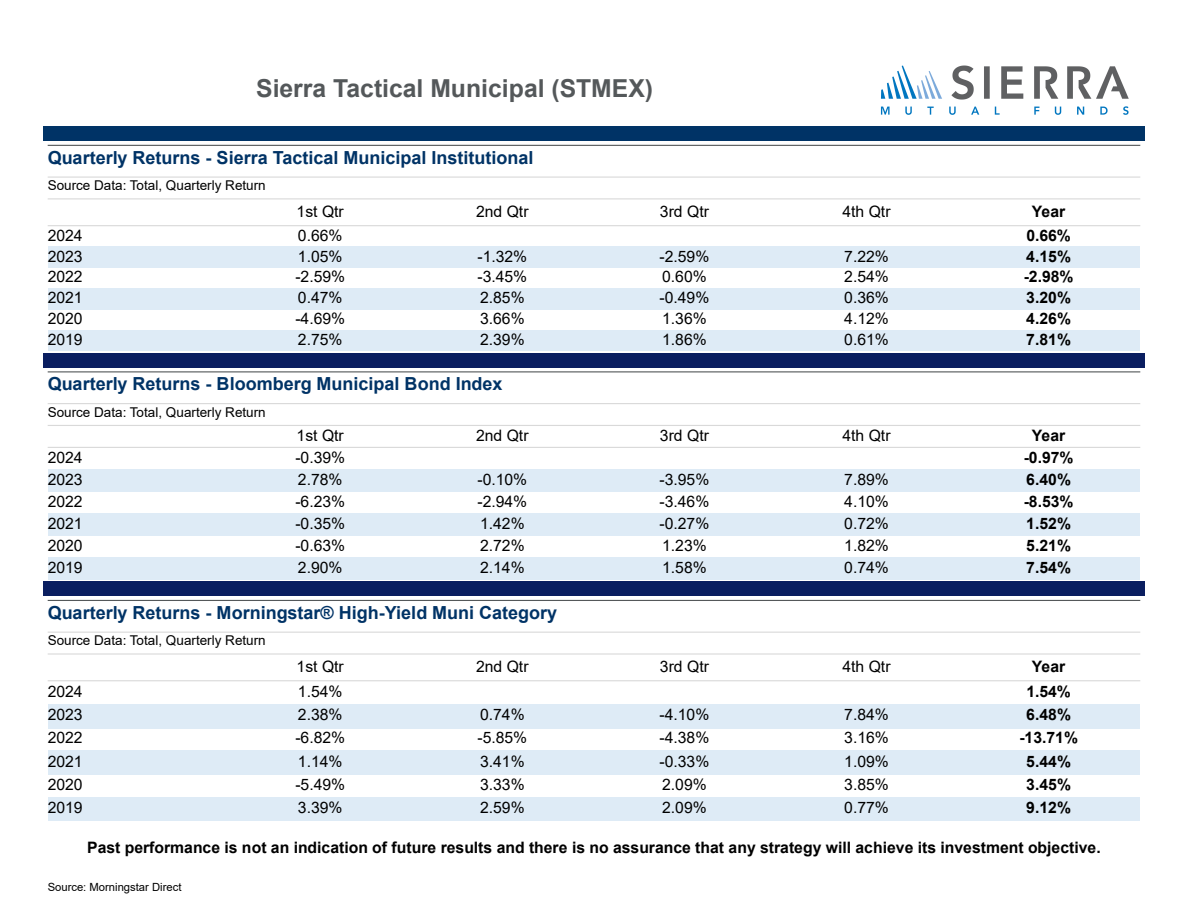
<style>
.page{position:relative;width:1188px;height:918px;background:#fff}
.page>*{position:absolute;margin:0;border:0;box-sizing:border-box;transform-origin:0 0}
.t1{font:700 24.75px "Arial";color:#54585a}
.t2{font:700 18px "Arial";color:#036}
.t3{font:15.75px/21.9px "Arial";color:#000;text-align:justify}
.t4{font:700 15.75px "Arial";color:#000}
.t5{font:13.5px "Arial";color:#000}
.t6{font:11.25px "Arial";color:#000}
</style>
<div class="page">
<svg style="left:880px;top:65px;width:249px;height:50px"></svg>
<div style="left:43px;top:126px;width:1102px;height:15px;background:#036"></div>
<hr style="left:48px;top:371px;width:1092px;height:1px;background:#54585a">
<hr style="left:48px;top:403px;width:1092px;height:1px;background:#d9d9d9">
<hr style="left:48px;top:425px;width:1092px;height:1px;background:#d9d9d9">
<div style="left:48px;top:469px;width:1092px;height:23px;background:#deebf6"></div>
<div style="left:48px;top:513px;width:1092px;height:23px;background:#deebf6"></div>
<div style="left:48px;top:557px;width:1092px;height:22px;background:#deebf6"></div>
<hr style="left:48px;top:447px;width:1092px;height:1px;background:#d9d9d9">
<div style="left:43px;top:582px;width:1102px;height:14px;background:#0a1e60"></div>
<hr style="left:48px;top:600px;width:1092px;height:1px;background:#54585a">
<hr style="left:48px;top:632px;width:1092px;height:1px;background:#d9d9d9">
<hr style="left:48px;top:653px;width:1092px;height:2px;background:#d9d9d9">
<div style="left:48px;top:704px;width:1092px;height:24px;background:#deebf6"></div>
<div style="left:48px;top:750px;width:1092px;height:25px;background:#deebf6"></div>
<div style="left:48px;top:797px;width:1092px;height:23px;background:#deebf6"></div>
<hr style="left:48px;top:680px;width:1092px;height:1px;background:#d9d9d9">
<hr style="left:48px;top:145px;width:1092px;height:1px;background:#54585a">
<hr style="left:48px;top:177px;width:1092px;height:1px;background:#d9d9d9">
<hr style="left:48px;top:198px;width:1092px;height:1px;background:#d9d9d9">
<div style="left:48px;top:247px;width:1092px;height:21px;background:#deebf6"></div>
<div style="left:48px;top:288px;width:1092px;height:22px;background:#deebf6"></div>
<div style="left:48px;top:330px;width:1092px;height:21px;background:#deebf6"></div>
<hr style="left:48px;top:225px;width:1092px;height:1px;background:#d9d9d9">
<div style="left:43px;top:353px;width:1102px;height:14px;background:#0a1e60"></div>
<h1 class="t1" style="left:256px;top:75px;width:398px">Sierra Tactical Municipal (STMEX)</h1>
<p class="t2" style="left:48px;top:148px;width:487px">Quarterly Returns - Sierra Tactical Municipal Institutional</p>
<p class="t5" style="left:48px;top:178px;width:220px">Source Data: Total, Quarterly Return</p>
<p class="t3" style="left:297px;top:201px;width:49px">1st Qtr</p>
<p class="t3" style="left:476px;top:201px;width:54px">2nd Qtr</p>
<p class="t3" style="left:660px;top:201px;width:50px">3rd Qtr</p>
<p class="t3" style="left:843px;top:201px;width:50px">4th Qtr</p>
<p class="t4" style="left:1032px;top:203px;width:35px">Year</p>
<p class="t3" style="left:48px;top:225px;width:37px;line-height:20.9px">2024<br>2023<br>2022<br>2021<br>2020<br>2019</p>
<p class="t3" style="left:298px;top:224px;width:46px">0.66%</p>
<p class="t4" style="left:1026px;top:227px;width:46px">0.66%</p>
<p class="t3" style="left:298px;top:245px;width:46px">1.05%</p>
<p class="t3" style="left:477px;top:245px;width:51px">-1.32%</p>
<p class="t3" style="left:660px;top:245px;width:51px">-2.59%</p>
<p class="t3" style="left:844px;top:245px;width:46px">7.22%</p>
<p class="t4" style="left:1026px;top:247px;width:46px">4.15%</p>
<p class="t3" style="left:295px;top:266px;width:51px">-2.59%</p>
<p class="t3" style="left:477px;top:266px;width:51px">-3.45%</p>
<p class="t3" style="left:662px;top:266px;width:46px">0.60%</p>
<p class="t3" style="left:844px;top:266px;width:46px">2.54%</p>
<p class="t4" style="left:1024px;top:268px;width:51px">-2.98%</p>
<p class="t3" style="left:298px;top:287px;width:46px">0.47%</p>
<p class="t3" style="left:480px;top:287px;width:46px">2.85%</p>
<p class="t3" style="left:660px;top:287px;width:51px">-0.49%</p>
<p class="t3" style="left:844px;top:287px;width:46px">0.36%</p>
<p class="t4" style="left:1026px;top:289px;width:46px">3.20%</p>
<p class="t3" style="left:295px;top:308px;width:51px">-4.69%</p>
<p class="t3" style="left:480px;top:308px;width:46px">3.66%</p>
<p class="t3" style="left:662px;top:308px;width:46px">1.36%</p>
<p class="t3" style="left:844px;top:308px;width:46px">4.12%</p>
<p class="t4" style="left:1026px;top:310px;width:46px">4.26%</p>
<p class="t3" style="left:298px;top:329px;width:46px">2.75%</p>
<p class="t3" style="left:480px;top:329px;width:46px">2.39%</p>
<p class="t3" style="left:662px;top:329px;width:46px">1.86%</p>
<p class="t3" style="left:844px;top:329px;width:46px">0.61%</p>
<p class="t4" style="left:1026px;top:331px;width:46px">7.81%</p>
<p class="t2" style="left:48px;top:374px;width:456px">Quarterly Returns - Bloomberg Municipal Bond Index</p>
<p class="t5" style="left:48px;top:405px;width:220px">Source Data: Total, Quarterly Return</p>
<p class="t3" style="left:297px;top:425px;width:49px">1st Qtr</p>
<p class="t3" style="left:476px;top:425px;width:54px">2nd Qtr</p>
<p class="t3" style="left:660px;top:425px;width:50px">3rd Qtr</p>
<p class="t3" style="left:843px;top:425px;width:50px">4th Qtr</p>
<p class="t4" style="left:1032px;top:427px;width:35px">Year</p>
<p class="t3" style="left:48px;top:447px;width:37px">2024<br>2023<br>2022<br>2021<br>2020<br>2019</p>
<p class="t3" style="left:295px;top:447px;width:51px">-0.39%</p>
<p class="t4" style="left:1024px;top:449px;width:51px">-0.97%</p>
<p class="t3" style="left:298px;top:469px;width:46px">2.78%</p>
<p class="t3" style="left:477px;top:469px;width:51px">-0.10%</p>
<p class="t3" style="left:660px;top:469px;width:51px">-3.95%</p>
<p class="t3" style="left:844px;top:469px;width:46px">7.89%</p>
<p class="t4" style="left:1026px;top:471px;width:46px">6.40%</p>
<p class="t3" style="left:295px;top:491px;width:51px">-6.23%</p>
<p class="t3" style="left:477px;top:491px;width:51px">-2.94%</p>
<p class="t3" style="left:660px;top:491px;width:51px">-3.46%</p>
<p class="t3" style="left:844px;top:491px;width:46px">4.10%</p>
<p class="t4" style="left:1024px;top:493px;width:51px">-8.53%</p>
<p class="t3" style="left:295px;top:513px;width:51px">-0.35%</p>
<p class="t3" style="left:480px;top:513px;width:46px">1.42%</p>
<p class="t3" style="left:660px;top:513px;width:51px">-0.27%</p>
<p class="t3" style="left:844px;top:513px;width:46px">0.72%</p>
<p class="t4" style="left:1026px;top:515px;width:46px">1.52%</p>
<p class="t3" style="left:295px;top:535px;width:51px">-0.63%</p>
<p class="t3" style="left:480px;top:535px;width:46px">2.72%</p>
<p class="t3" style="left:662px;top:535px;width:46px">1.23%</p>
<p class="t3" style="left:844px;top:535px;width:46px">1.82%</p>
<p class="t4" style="left:1026px;top:537px;width:46px">5.21%</p>
<p class="t3" style="left:298px;top:556px;width:46px">2.90%</p>
<p class="t3" style="left:480px;top:556px;width:46px">2.14%</p>
<p class="t3" style="left:662px;top:556px;width:46px">1.58%</p>
<p class="t3" style="left:844px;top:556px;width:46px">0.74%</p>
<p class="t4" style="left:1026px;top:559px;width:46px">7.54%</p>
<p class="t2" style="left:48px;top:603px;width:511px">Quarterly Returns - Morningstar® High-Yield Muni Category</p>
<p class="t5" style="left:48px;top:633px;width:220px">Source Data: Total, Quarterly Return</p>
<p class="t3" style="left:297px;top:656px;width:49px">1st Qtr</p>
<p class="t3" style="left:476px;top:656px;width:54px">2nd Qtr</p>
<p class="t3" style="left:660px;top:656px;width:50px">3rd Qtr</p>
<p class="t3" style="left:843px;top:656px;width:50px">4th Qtr</p>
<p class="t4" style="left:1032px;top:658px;width:35px">Year</p>
<p class="t3" style="left:48px;top:680px;width:37px;line-height:23.2px">2024<br>2023<br>2022<br>2021<br>2020<br>2019</p>
<p class="t3" style="left:298px;top:681px;width:46px">1.54%</p>
<p class="t4" style="left:1026px;top:683px;width:46px">1.54%</p>
<p class="t3" style="left:298px;top:704px;width:46px">2.38%</p>
<p class="t3" style="left:480px;top:704px;width:46px">0.74%</p>
<p class="t3" style="left:660px;top:704px;width:51px">-4.10%</p>
<p class="t3" style="left:844px;top:704px;width:46px">7.84%</p>
<p class="t4" style="left:1026px;top:706px;width:46px">6.48%</p>
<p class="t3" style="left:295px;top:727px;width:51px">-6.82%</p>
<p class="t3" style="left:477px;top:727px;width:51px">-5.85%</p>
<p class="t3" style="left:660px;top:727px;width:51px">-4.38%</p>
<p class="t3" style="left:844px;top:727px;width:46px">3.16%</p>
<p class="t4" style="left:1019px;top:729px;width:60px">-13.71%</p>
<p class="t3" style="left:298px;top:750px;width:46px">1.14%</p>
<p class="t3" style="left:480px;top:750px;width:46px">3.41%</p>
<p class="t3" style="left:660px;top:750px;width:51px">-0.33%</p>
<p class="t3" style="left:844px;top:750px;width:46px">1.09%</p>
<p class="t4" style="left:1026px;top:752px;width:46px">5.44%</p>
<p class="t3" style="left:295px;top:773px;width:51px">-5.49%</p>
<p class="t3" style="left:480px;top:773px;width:46px">3.33%</p>
<p class="t3" style="left:662px;top:773px;width:46px">2.09%</p>
<p class="t3" style="left:844px;top:773px;width:46px">3.85%</p>
<p class="t4" style="left:1026px;top:776px;width:46px">3.45%</p>
<p class="t3" style="left:298px;top:797px;width:46px">3.39%</p>
<p class="t3" style="left:480px;top:797px;width:46px">2.59%</p>
<p class="t3" style="left:662px;top:797px;width:46px">2.09%</p>
<p class="t3" style="left:844px;top:797px;width:46px">0.77%</p>
<p class="t4" style="left:1026px;top:799px;width:46px">9.12%</p>
<p class="t4" style="left:87px;top:839px;width:1015px">Past performance is not an indication of future results and there is no assurance that any strategy will achieve its investment objective.</p>
<p class="t6" style="left:48px;top:880px;width:135px">Source: Morningstar Direct</p>
</div>
